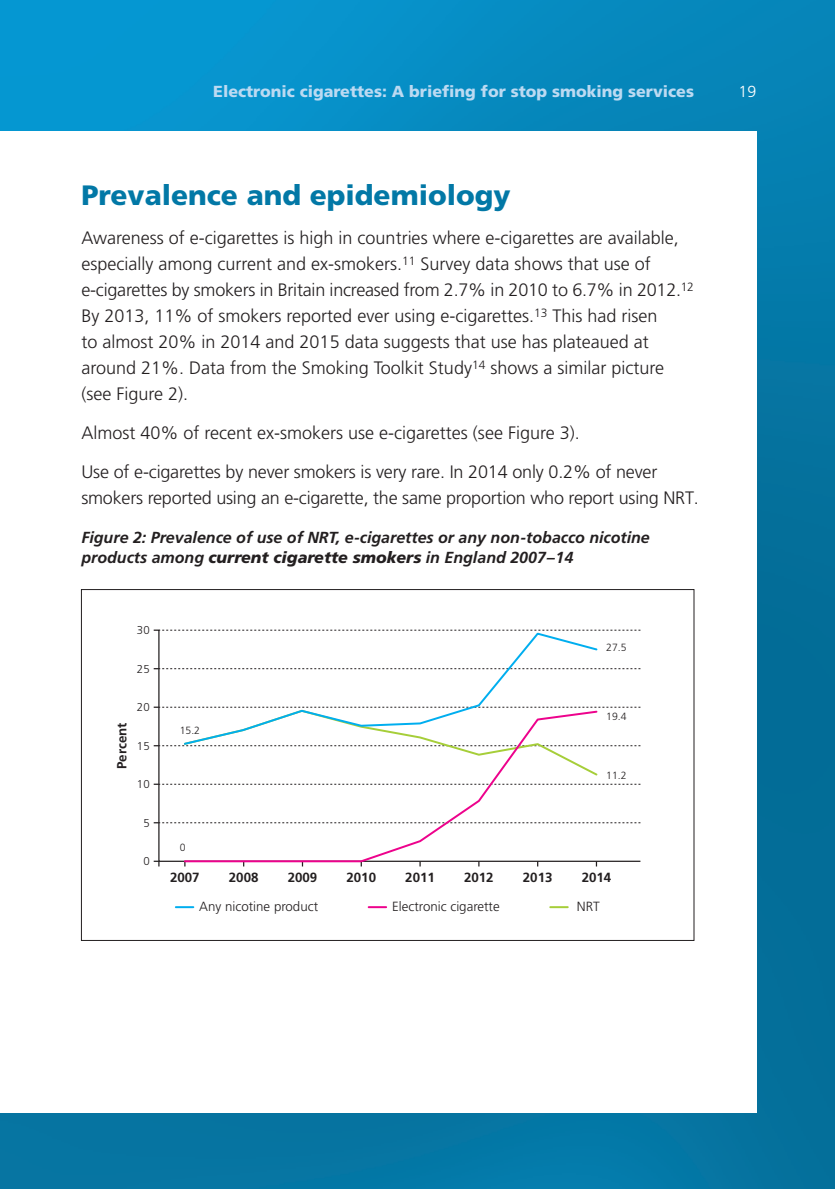
<style>
.page{position:relative;width:835px;height:1189px;background:#fff}
.page>*{position:absolute;margin:0;border:0;box-sizing:border-box;transform-origin:0 0}
.t1{font:900 28px "Frutiger LT Pro";color:#0278a6}
.t2{font:300 18px/26px "Frutiger LT Pro";color:#231f20}
.t3{font:italic 700 16px/20px "Frutiger LT Pro";color:#231f20}
.t4{font:900 16px "Frutiger LT Pro";color:#bcdaf2}
.t5{font:300 16px "Frutiger LT Pro";color:#fff}
.t6{font:300 13.4px "Frutiger LT Pro";color:#231f20}
.t7{font:700 13.4px "Frutiger LT Pro";color:#231f20}
.t8{font:300 11.4px "Frutiger LT Pro";color:#231f20}
.t9{font:300 10.4px "Frutiger LT Pro";color:#231f20}
.s1{font-weight:900}
</style>
<div class="page">
<img style="left:0;top:0;width:835px;height:1189px">
<div style="left:0;top:131px;width:756px;height:981px;background:#fff"></div>
<svg style="left:153px;top:629px;width:488px;height:233px"></svg>
<svg style="left:154px;top:860px;width:5px;height:6px"></svg>
<svg style="left:154px;top:668px;width:486px;height:1px"></svg>
<svg style="left:159px;top:630px;width:481px;height:1px"></svg>
<svg style="left:154px;top:783px;width:486px;height:2px"></svg>
<svg style="left:154px;top:822px;width:486px;height:1px"></svg>
<svg style="left:176px;top:906px;width:17px;height:2px"></svg>
<svg style="left:368px;top:906px;width:18px;height:2px"></svg>
<svg style="left:550px;top:906px;width:18px;height:2px"></svg>
<svg style="left:154px;top:706px;width:486px;height:71px"></svg>
<svg style="left:182px;top:631px;width:417px;height:115px"></svg>
<svg style="left:183px;top:709px;width:415px;height:154px"></svg>
<p class="t4" style="left:213px;top:86px;width:482px">Electronic cigarettes: A briefing for stop smoking services</p>
<p class="t5" style="left:738px;top:86px;width:19px">19</p>
<h1 class="t1" style="left:81px;top:185px;width:431px">Prevalence and epidemiology</h1>
<p class="t2" style="left:81px;top:227px;width:614px">Awareness of e-cigarettes is high in countries where e-cigarettes are available, especially among current and ex-smokers.<sup>11</sup> Survey data shows that use of e-cigarettes by smokers in Britain increased from 2.7% in 2010 to 6.7% in 2012.<sup>12<br></sup>By 2013, 11% of smokers reported ever using e-cigarettes.<sup>13</sup> This had risen<br>to almost 20% in 2014 and 2015 data suggests that use has plateaued at around 21%. Data from the Smoking Toolkit Study<sup>14</sup> shows a similar picture (see Figure 2).</p>
<p class="t2" style="left:81px;top:415px;width:577px;line-height:39px">Almost 40% of recent ex-smokers use e-cigarettes (see Figure 3).<br>Use of e-cigarettes by never smokers is very rare. In 2014 only 0.2% of never</p>
<p class="t2" style="left:81px;top:487px;width:619px">smokers reported using an e-cigarette, the same proportion who report using NRT.</p>
<p class="t3" style="left:81px;top:529px;width:570px">Figure 2: Prevalence of use of NRT, e-cigarettes or any non-tobacco nicotine products among <span class="s1">current cigarette smokers</span> in England 2007–14</p>
<p class="t8" style="left:137px;top:626px;width:14px">30</p>
<p class="t8" style="left:137px;top:664px;width:14px">25</p>
<p class="t7" style="left:117px;top:769px;width:48px;rotate:-90deg">Percent</p>
<p class="t8" style="left:137px;top:703px;width:14px">20</p>
<p class="t8" style="left:137px;top:741px;width:14px">15</p>
<p class="t8" style="left:137px;top:780px;width:14px">10</p>
<p class="t8" style="left:143px;top:819px;width:8px">5</p>
<p class="t8" style="left:143px;top:857px;width:8px">0</p>
<p class="t9" style="left:606px;top:643px;width:22px">27.5</p>
<p class="t9" style="left:180px;top:726px;width:22px">15.2</p>
<p class="t9" style="left:180px;top:843px;width:7px">0</p>
<p class="t9" style="left:606px;top:712px;width:22px">19.4</p>
<p class="t9" style="left:606px;top:771px;width:22px">11.2</p>
<p class="t7" style="left:170px;top:872px;width:31px">2007</p>
<p class="t7" style="left:581px;top:872px;width:31px">2014</p>
<p class="t7" style="left:229px;top:872px;width:31px">2008</p>
<p class="t7" style="left:288px;top:872px;width:31px">2009</p>
<p class="t7" style="left:346px;top:872px;width:31px">2010</p>
<p class="t7" style="left:405px;top:872px;width:31px">2011</p>
<p class="t7" style="left:464px;top:872px;width:31px">2012</p>
<p class="t7" style="left:523px;top:872px;width:31px">2013</p>
<p class="t6" style="left:199px;top:902px;width:120px">Any nicotine product</p>
<p class="t6" style="left:392px;top:902px;width:109px">Electronic cigarette</p>
<p class="t6" style="left:577px;top:902px;width:24px">NRT</p>
</div>
